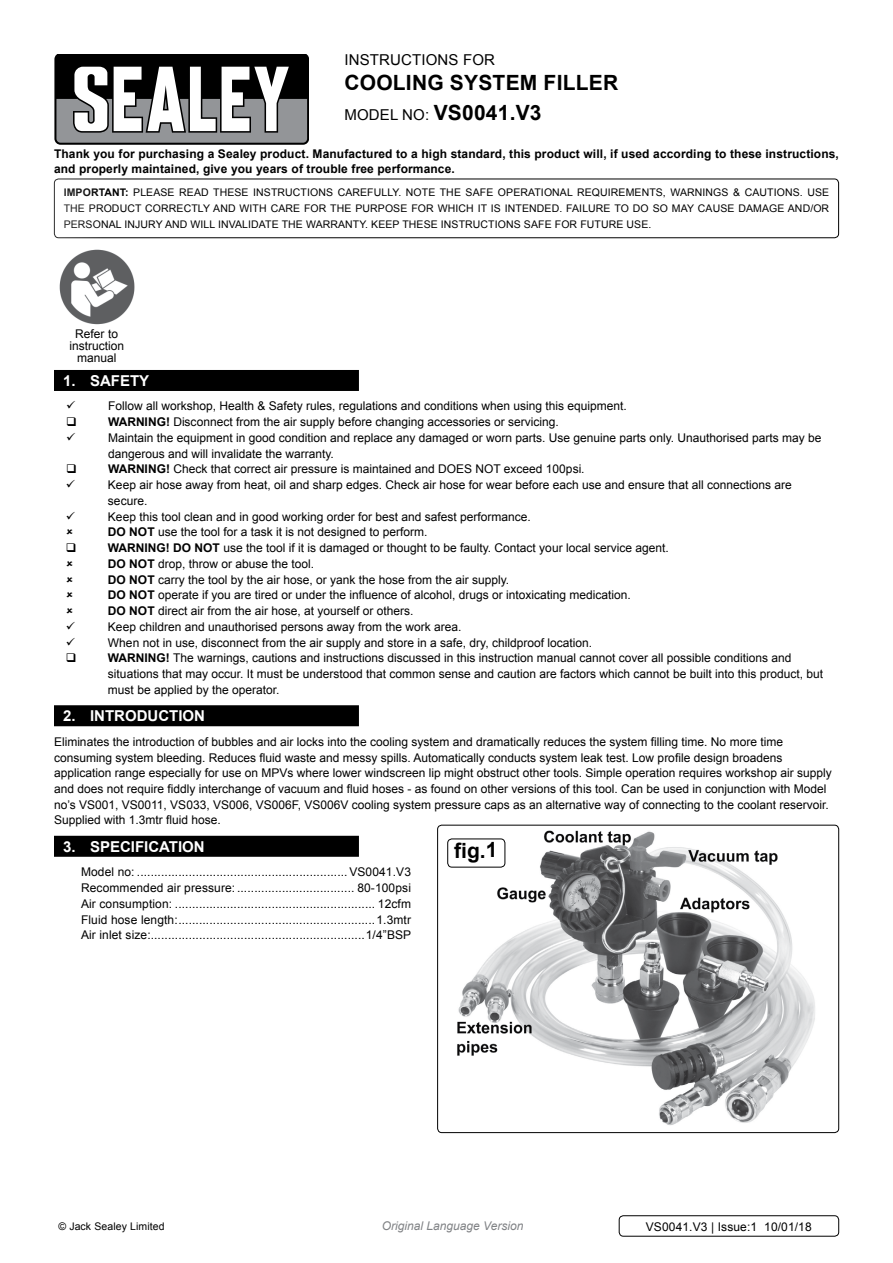
<style>
.page{position:relative;width:893px;height:1263px;background:#fff}
.page>*{position:absolute;margin:0;border:0;box-sizing:border-box;transform-origin:0 0}
.t1{font:700 21px/30px "Arial";letter-spacing:.01em;color:#000}
.t2{font:700 15px "Arial";color:#fff}
.t3{font:15px "Arial";letter-spacing:.01em;color:#000}
.t4{font:12px/15.8px "Arial";color:#000}
.t5{font:700 12px/15.8px "Arial";letter-spacing:.01em;color:#000}
.t6{font:italic 12px "Arial";color:#808285}
.t7{font:10.5px/15.8px "Arial";letter-spacing:.01em;color:#000;text-align:justify}
.s1{font-weight:400;font-size:15px}
.s2{font-weight:700}
</style>
<div class="page">
<svg style="left:54px;top:54px;width:255px;height:90px"></svg>
<div style="left:54px;top:179px;width:785px;height:59px;border:1px solid #000;border-radius:4px"></div>
<div style="left:54px;top:370px;width:305px;height:21px;background:#000"></div>
<div style="left:54px;top:705px;width:305px;height:21px;background:#000"></div>
<div style="left:54px;top:836px;width:305px;height:21px;background:#000"></div>
<img style="left:449px;top:830px;width:366px;height:295px">
<div style="left:437px;top:825px;width:402px;height:308px;border:1px solid #000;border-radius:4px"></div>
<div style="left:619px;top:1215px;width:220px;height:21px;border:1px solid #000;border-radius:4px"></div>
<img style="left:59px;top:249px;width:76px;height:76px">
<div style="left:448px;top:839px;width:57px;height:28px;background:#fff;border-radius:4px"></div>
<div style="left:447px;top:838px;width:58px;height:29px;border:1px solid #000;border-radius:4px"></div>
<p class="t3" style="left:344px;top:50px;width:152px">instructions for</p>
<h1 class="t1" style="left:344px;top:69px;width:275px">cooling system filler <span class="s1">model no:</span> VS0041.V3</h1>
<p class="t5" style="left:54px;top:146px;width:786px">Thank you for purchasing a Sealey product. Manufactured to a high standard, this product will, if used according to these instructions, and properly maintained, give you years of trouble free performance.</p>
<p class="t7" style="left:64px;top:185px;width:767px"><span class="s2">IMPORTANT:</span> PLEASE READ THESE INSTRUCTIONS CAREFULLY. NOTE THE SAFE OPERATIONAL REQUIREMENTS, WARNINGS &amp; CAUTIONS. USE THE PRODUCT CORRECTLY AND WITH CARE FOR THE PURPOSE FOR WHICH IT IS INTENDED. FAILURE TO DO SO MAY CAUSE DAMAGE AND/OR PERSONAL INJURY AND WILL INVALIDATE THE WARRANTY. KEEP THESE INSTRUCTIONS SAFE FOR FUTURE USE.</p>
<p class="t4" style="left:69px;top:328px;width:56px;line-height:12px;text-align:center">Refer to instruction manual</p>
<p class="t2" style="left:63px;top:370px;width:59px">1. SAFETY</p>
<p class="t4" style="left:108px;top:398px;width:520px">Follow all workshop, Health &amp; Safety rules, regulations and conditions when using this equipment.</p>
<p class="t5" style="left:108px;top:414px;width:28px">WARNING</p>
<p class="t4" style="left:166px;top:414px;width:394px"><span class="s2">!</span> Disconnect from the air supply before changing accessories or servicing.</p>
<p class="t4" style="left:93px;top:430px;width:10px">M</p>
<p class="t4" style="left:108px;top:430px;width:715px;text-indent:10px">aintain the equipment in good condition and replace any damaged or worn parts. Use genuine parts only. U nauthorised parts may be dangerous and will invalidate the warranty.</p>
<p class="t5" style="left:108px;top:462px;width:28px">WARNING</p>
<p class="t4" style="left:166px;top:461px;width:281px"><span class="s2">!</span> Check that correct air pressure is maintained and DOESNOT</p>
<p class="t4" style="left:108px;top:461px;width:685px;text-indent:396px">exceed 100psi.<br>Keep air hose away from heat, oil and sharp edges. Check air hose for wear before each use and ensure that all connections are secure.<br>Keep this tool clean and in good working order for best and safest performance.</p>
<p class="t5" style="left:108px;top:525px;width:18px">DONOT</p>
<p class="t4" style="left:158px;top:524px;width:271px">use the tool for a task it is not designed to perform.</p>
<p class="t5" style="left:108px;top:540px;width:28px">WARNING</p>
<p class="t5" style="left:166px;top:540px;width:38px">!DONOT</p>
<p class="t4" style="left:223px;top:540px;width:447px">use the tool if it is damaged or thought to be faulty. Contact your local service agent.</p>
<p class="t5" style="left:108px;top:556px;width:31px">DO NOT</p>
<p class="t4" style="left:158px;top:556px;width:158px">drop, throw or abuse the tool.</p>
<p class="t5" style="left:108px;top:572px;width:31px">DO NOT</p>
<p class="t4" style="left:158px;top:572px;width:353px">carry the tool by the air hose, or yank the hose from the air supply.</p>
<p class="t5" style="left:108px;top:588px;width:31px">DO NOT</p>
<p class="t4" style="left:158px;top:587px;width:474px">operate if you are tired or under the influence of alcohol, drugs or intoxicating medication.</p>
<p class="t5" style="left:108px;top:603px;width:31px">DO NOT</p>
<p class="t4" style="left:108px;top:603px;width:486px;text-indent:50px">direct air from the air hose, at yourself or others.<br>Keep children and unauthorised persons away from the work area.<br>When not in use, disconnect from the air supply and store in a safe, dry, childproof location.</p>
<p class="t5" style="left:108px;top:651px;width:28px">WARNING</p>
<p class="t4" style="left:108px;top:650px;width:717px;text-indent:58px"><span class="s2">!</span> The warnings, cautions and instructions discussed in this instruction manual cannot cover all possible conditions and situations that may occur. It must be understood that common sense and caution are factors which cannot be built into this product, but must be applied by the operator.</p>
<p class="t2" style="left:63px;top:706px;width:143px">2. introduction</p>
<p class="t4" style="left:54px;top:734px;width:779px">Eliminates the introduction of bubbles and air locks into the cooling system and dramatically reduces the system filling time. No more time consuming system bleeding. Reduces fluid waste and messy spills. Automatically conducts system leak test. Low profile design broadens application range especially for use on MPVs where lower windscreen lip might obstruct other tools. Simple operation requires workshop air supply and does not require fiddly interchange of vacuum and fluid hoses - as found on other versions of this tool. Can be used in conjunction with Model no’s VS001, VS0011, VS033, VS006, VS006F, VS006V cooling system pressure caps as an alternative way of connecting to the coolant reservoir.<br>Supplied with 1.3mtr fluid hose.</p>
<p class="t2" style="left:63px;top:836px;width:143px">3. specification</p>
<p class="t4" style="left:81px;top:864px;width:332px;text-align:justify">Model no: .............................................................VS0041.V3<br>Recommended air pressure: .................................. 80-100psi Air consumption: .......................................................... 12cfm Fluid hose length:.........................................................1.3mtr Air inlet size:..............................................................1/4”BSP</p>
<h1 class="t1" style="left:454px;top:836px;width:45px">fig.1</h1>
<p class="t7" style="left:58px;top:1219px;width:108px">© Jack Sealey Limited</p>
<p class="t6" style="left:382px;top:1218px;width:143px">Original Language Version</p>
<p class="t4" style="left:646px;top:1218px;width:167px">VS0041.V3 | Issue:1 10/01/18</p>
</div>
